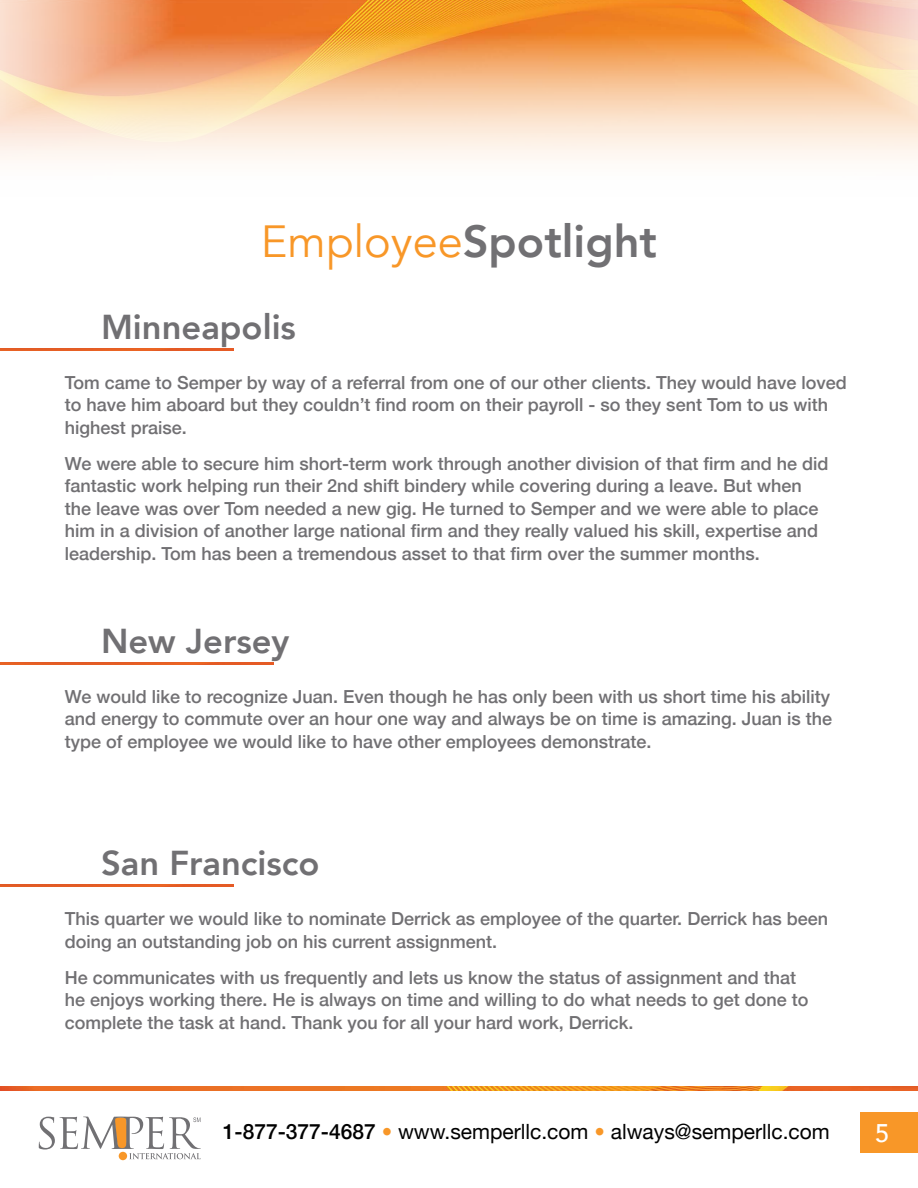
<style>
.page{position:relative;width:918px;height:1188px;background:#fff}
.page>*{position:absolute;margin:0;border:0;box-sizing:border-box;transform-origin:0 0}
.t1{font:800 45px "Avenir";color:#717073}
.t2{font:800 34.5px "Avenir";color:#717073}
.t3{font:500 25.5px "Avenir";color:#fff}
.t4{font:21px "Helvetica Neue";color:#000}
.t5{font:500 18px/22.5px "Helvetica Neue";color:#717073}
.s1{font-weight:400;color:#f89728}
.s2{font-weight:500}
.s3{font-weight:500;color:#f89728}
</style>
<div class="page">
<img style="left:0;top:0;width:918px;height:160px">
<svg style="left:39px;top:1117px;width:162px;height:42px"></svg>
<div style="left:860px;top:1112px;width:58px;height:41px;background:#f89728"></div>
<img style="left:0;top:1086px;width:918px;height:4px">
<img style="left:0;top:348px;width:233px;height:2px">
<img style="left:0;top:885px;width:233px;height:2px">
<img style="left:0;top:662px;width:274px;height:2px">
<h1 class="t1" style="left:261px;top:206px;width:398px"><span class="s1">Employee</span>Spotlight</h1>
<h2 class="t2" style="left:101px;top:300px;width:196px">Minneapolis</h2>
<p class="t5" style="left:65px;top:370px;width:784px">Tom came to Semper by way of a referral from one of our other clients. They would have loved to have him aboard but they couldn’t find room on their payroll - so they sent Tom to us with highest praise.</p>
<p class="t5" style="left:65px;top:451px;width:765px">We were able to secure him short-term work through another division of that firm and he did fantastic work helping run their 2nd shift bindery while covering during a leave. But when the leave was over Tom needed a new gig. He turned to Semper and we were able to place him in a division of another large national firm and they really valued his skill, expertise and leadership. Tom has been a tremendous asset to that firm over the summer months.</p>
<h2 class="t2" style="left:101px;top:614px;width:190px">New Jersey</h2>
<p class="t5" style="left:65px;top:684px;width:769px;text-align:justify">We would like to recognize Juan. Even though he has only been with us short time his ability and energy to commute over an hour one way and always be on time is amazing. Juan is the type of employee we would like to have other employees demonstrate.</p>
<h2 class="t2" style="left:101px;top:837px;width:220px">San Francisco</h2>
<p class="t5" style="left:65px;top:906px;width:765px">This quarter we would like to nominate Derrick as employee of the quarter. Derrick has been doing an outstanding job on his current assignment.</p>
<p class="t5" style="left:65px;top:964px;width:745px">He communicates with us frequently and lets us know the status of assignment and that he enjoys working there. He is always on time and willing to do what needs to get done to complete the task at hand. Thank you for all your hard work, Derrick.</p>
<p class="t4" style="left:223px;top:1117px;width:608px"><span class="s2">1-877-377-4687</span> <span class="s3">•</span> www.semperllc.com <span class="s3">•</span> always@semperllc.com</p>
<h3 class="t3" style="left:875px;top:1111px;width:16px">5</h3>
</div>
